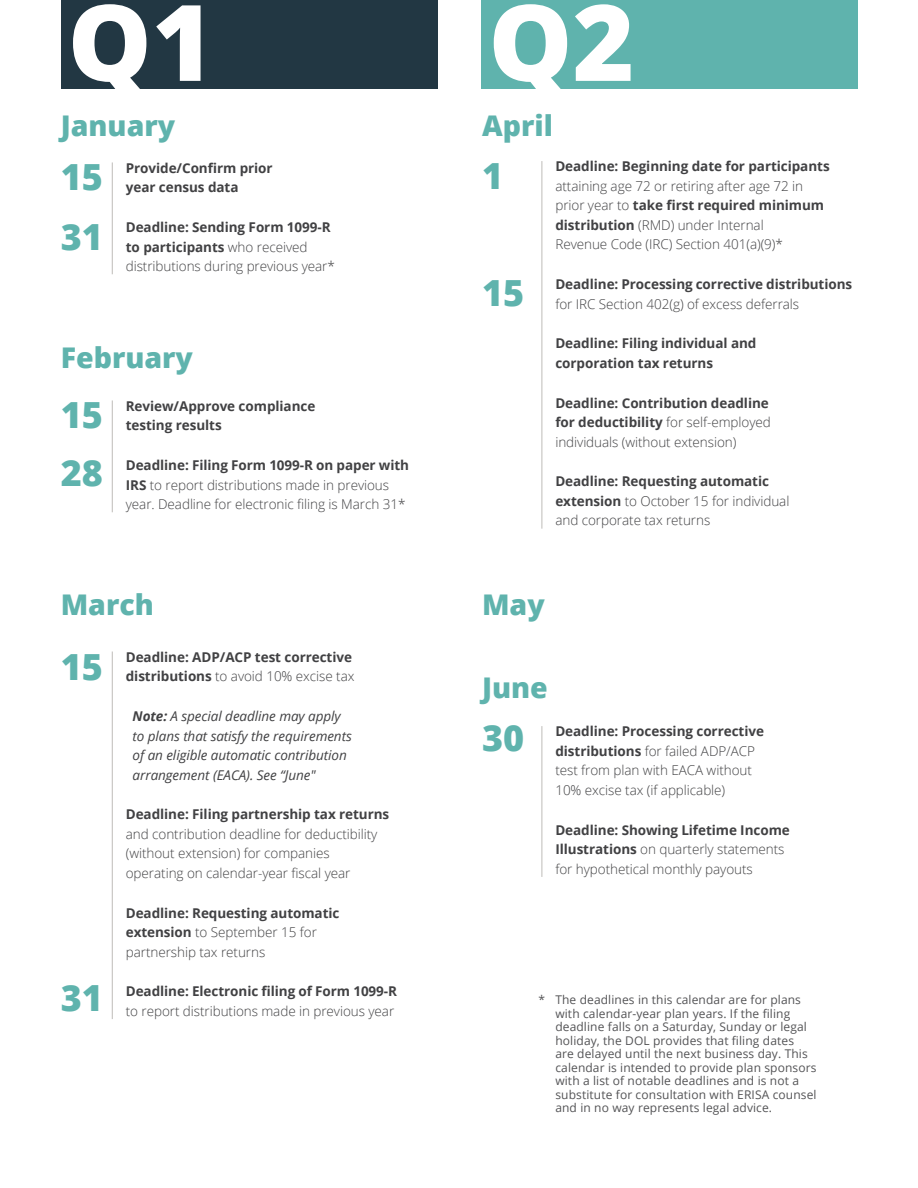
<style>
.page{position:relative;width:918px;height:1188px;background:#fff}
.page>*{position:absolute;margin:0;border:0;box-sizing:border-box;transform-origin:0 0}
.t1{font:800 105.75px "Open Sans";color:#fff}
.t2{font:800 36px/58.3px "Open Sans";color:#5fb3ad}
.t3{font:800 28.5px "Open Sans";color:#5fb3ad}
.t4{font:300 13.5px/19.5px "Open Sans";letter-spacing:-.005em;color:#414143}
.t5{font:700 13.5px/19.5px "Open Sans";letter-spacing:-.005em;color:#414143}
.t6{font:italic 13.5px/19.5px "Open Sans";letter-spacing:-.005em;color:#414143}
.t7{font:12px/13.5px "Open Sans";letter-spacing:.01em;color:#545456}
.s1{font-weight:700}
.s2{font-weight:300}
</style>
<div class="page">
<div style="left:61px;top:0;width:377px;height:88px;background:#223743"></div>
<div style="left:481px;top:0;width:377px;height:88px;background:#5fb3ad"></div>
<hr style="left:541px;top:161px;width:1px;height:368px;background:#c5c3c0">
<hr style="left:541px;top:726px;width:1px;height:151px;background:#c5c3c0">
<hr style="left:112px;top:652px;width:1px;height:367px;background:#c5c3c0">
<hr style="left:112px;top:162px;width:1px;height:112px;background:#c5c3c0">
<hr style="left:112px;top:400px;width:1px;height:112px;background:#c5c3c0">
<h1 class="t1" style="left:68px;top:-38px;width:148px">Q1</h1>
<h1 class="t1" style="left:488px;top:-38px;width:148px">Q2</h1>
<h3 class="t3" style="left:61px;top:104px;width:116px">January</h3>
<h2 class="t2" style="left:61px;top:146px;width:44px">15</h2>
<p class="t5" style="left:126px;top:158px;width:148px">Provide/Confirm prior year census data</p>
<p class="t4" style="left:126px;top:217px;width:211px"><span class="s1">Deadline: Sending Form 1099-R to participants</span> who received distributions during previous year*</p>
<h2 class="t2" style="left:61px;top:206px;width:44px">31</h2>
<h3 class="t3" style="left:61px;top:336px;width:134px">February</h3>
<h2 class="t2" style="left:61px;top:384px;width:44px">15<br>28</h2>
<p class="t5" style="left:126px;top:396px;width:191px">Review/Approve compliance testing results</p>
<p class="t4" style="left:126px;top:455px;width:285px"><span class="s1">Deadline: Filing Form 1099-R on paper with<br>IRS</span> to report distributions made in previous year. Deadline for electronic filing is March 31*</p>
<h3 class="t3" style="left:61px;top:583px;width:95px">March</h3>
<h2 class="t2" style="left:61px;top:636px;width:44px">15</h2>
<h2 class="t2" style="left:61px;top:967px;width:44px">31</h2>
<p class="t5" style="left:126px;top:647px;width:230px">Deadline: ADP/ACP test corrective distributions <span class="s2">to avoid 10% excise tax</span></p>
<p class="t6" style="left:133px;top:706px;width:221px"><span class="s1">Note:</span> A special deadline may apply to plans that satisfy the requirements of an eligible automatic contribution arrangement (EACA). See “June"</p>
<p class="t5" style="left:126px;top:804px;width:265px">Deadline: Filing partnership tax returns</p>
<p class="t4" style="left:126px;top:824px;width:253px">and contribution deadline for deductibility (without extension) for companies operating on calendar-year fiscal year</p>
<p class="t5" style="left:126px;top:903px;width:215px">Deadline: Requesting automatic extension <span class="s2">to September 15 for partnership tax returns</span></p>
<p class="t5" style="left:126px;top:981px;width:273px">Deadline: Electronic filing of Form 1099-R</p>
<p class="t4" style="left:126px;top:1001px;width:270px">to report distributions made in previous year</p>
<h3 class="t3" style="left:482px;top:104px;width:72px">April</h3>
<h2 class="t2" style="left:482px;top:144px;width:23px">1</h2>
<h2 class="t2" style="left:482px;top:262px;width:44px">15</h2>
<p class="t5" style="left:555px;top:156px;width:276px">Deadline: Beginning date for participants</p>
<p class="t4" style="left:555px;top:176px;width:270px">attaining age 72 or retiring after age 72 in prior year to <span class="s1">take first required minimum distribution</span> (RMD) under Internal<br>Revenue Code (IRC) Section 401(a)(9)*</p>
<p class="t5" style="left:555px;top:274px;width:298px">Deadline: Processing corrective distributions</p>
<p class="t4" style="left:555px;top:294px;width:245px">for IRC Section 402(g) of excess deferrals</p>
<p class="t5" style="left:555px;top:333px;width:203px">Deadline: Filing individual and corporation tax returns</p>
<p class="t5" style="left:555px;top:393px;width:217px">Deadline: Contribution deadline for deductibility <span class="s2">for self-employed individuals (without extension)</span></p>
<p class="t4" style="left:555px;top:471px;width:236px"><span class="s1">Deadline: Requesting automatic extension</span> to October 15 for individual and corporate tax returns</p>
<h3 class="t3" style="left:482px;top:583px;width:64px">May</h3>
<h3 class="t3" style="left:482px;top:666px;width:67px">June</h3>
<h2 class="t2" style="left:482px;top:707px;width:44px">30</h2>
<p class="t4" style="left:555px;top:721px;width:210px"><span class="s1">Deadline: Processing corrective distributions</span> for failed ADP/ACP test from plan with EACA without<br>10% excise tax (if applicable)</p>
<p class="t4" style="left:555px;top:820px;width:236px"><span class="s1">Deadline: Showing Lifetime Income<br>Illustrations</span> on quarterly statements for hypothetical monthly payouts</p>
<p class="t7" style="left:539px;top:993px;width:8px">*</p>
<p class="t7" style="left:555px;top:993px;width:263px">The deadlines in this calendar are for plans with calendar-year plan years. If the filing deadline falls on a Saturday, Sunday or legal holiday, the DOL provides that filing dates<br>are delayed until the next business day. This calendar is intended to provide plan sponsors with a list of notable deadlines and is not a substitute for consultation with ERISA counsel and in no way represents legal advice.</p>
</div>
